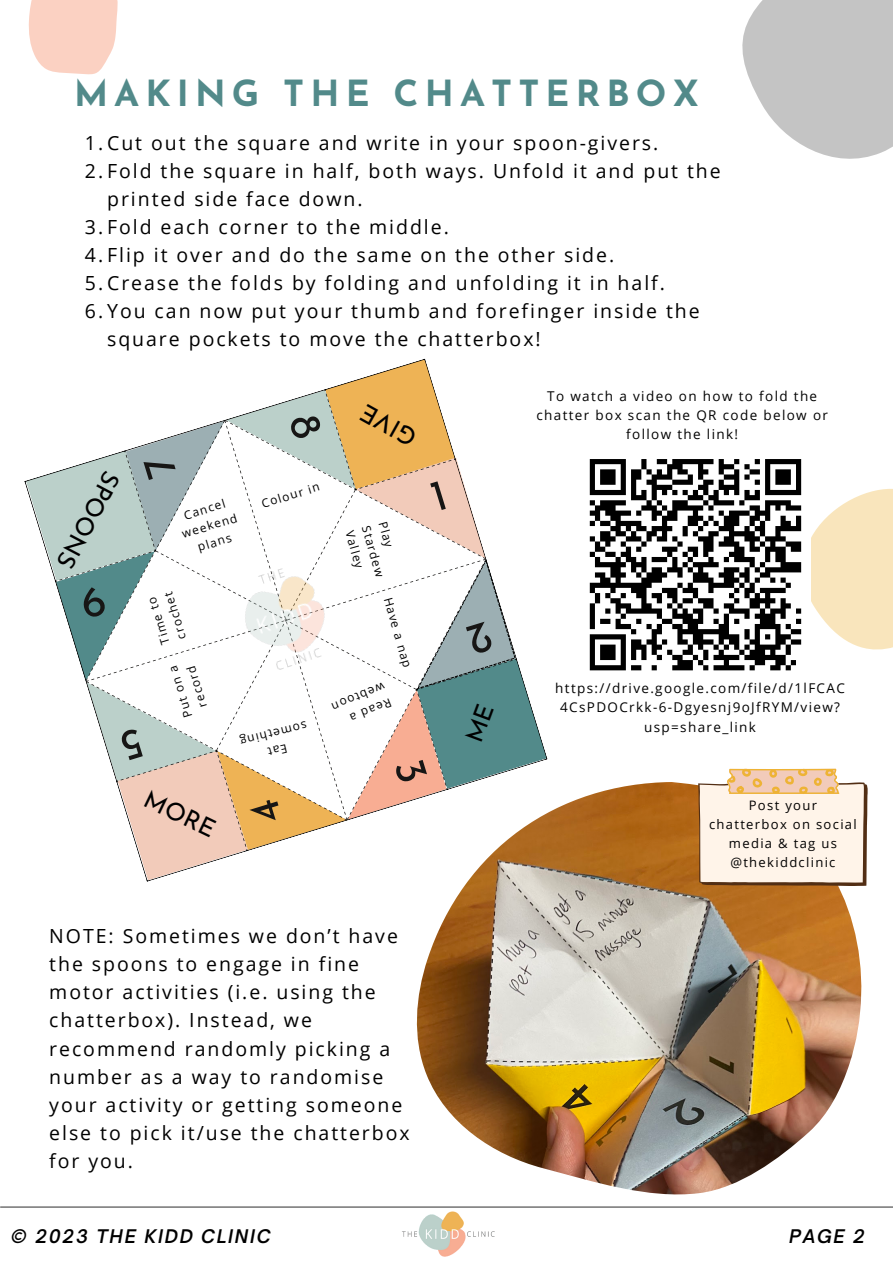
<style>
.page{position:relative;width:893px;height:1264px;background:#fff}
.page>*{position:absolute;margin:0;border:0;box-sizing:border-box;transform-origin:0 0}
.t1{font:700 36px "Josefin Sans";letter-spacing:.17em;color:#528a8a}
.t2{font:24.6px "Josefin Sans";color:#000}
.t3{font:19.5px/28px "Open Sans";letter-spacing:.1em;color:#000}
.t4{font:italic 600 18px "Open Sauce One";letter-spacing:.1em;color:#000}
.t5{font:13.5px/19px "Open Sans";letter-spacing:.1em;color:#000;text-align:center}
.t6{font:13.05px/18.9px "Open Sans";letter-spacing:.1em;color:#000;text-align:center}
.t7{font:11.85px/17.1px "Open Sans";color:#000;text-align:center}
</style>
<div class="page">
<svg style="left:28px;top:0;width:90px;height:75px;background:#fbd7ca"></svg>
<svg style="left:742px;top:0;width:150px;height:159px"></svg>
<img style="left:417px;top:782px;width:444px;height:413px">
<svg style="left:698px;top:768px;width:169px;height:118px;background:#f3e2d0"></svg>
<hr style="left:1px;top:1206px;width:891px;height:1px;background:#444">
<img style="left:402px;top:1211px;width:93px;height:46px">
<svg style="left:811px;top:488px;width:81px;height:162px"></svg>
<svg style="left:589px;top:459px;width:213px;height:212px"></svg>
<svg style="left:24px;top:358px;width:523px;height:524px"></svg>
<p class="t1" style="left:74px;top:79px;width:626px">MAKING THE CHATTERBOX</p>
<p class="t3" style="left:85px;top:128px;width:575px">1.Cut out the square and write in your spoon-givers.</p>
<p class="t3" style="left:107px;top:156px;width:615px;text-indent:-22px">2.Fold the square in half, both ways. Unfold it and put the printed side face down.</p>
<p class="t3" style="left:85px;top:212px;width:365px">3.Fold each corner to the middle.</p>
<p class="t3" style="left:85px;top:240px;width:531px">4.Flip it over and do the same on the other side.</p>
<p class="t3" style="left:85px;top:268px;width:581px">5.Crease the folds by folding and unfolding it in half.</p>
<p class="t3" style="left:107px;top:297px;width:594px;text-indent:-22px">6.You can now put your thumb and forefinger inside the square pockets to move the chatterbox!</p>
<p class="t5" style="left:536px;top:386px;width:293px">To watch a video on how to fold the chatter box scan the QR code below or follow the link!</p>
<p class="t2" style="left:122px;top:477px;width:108px;rotate:118deg">SPO NS</p>
<p class="t7" style="left:175px;top:509px;width:59px;rotate:-17deg">Cancel weekend plans</p>
<p class="t7" style="left:157px;top:646px;width:50px;text-align:left;rotate:-107deg">Tmi eto crochet</p>
<p class="t7" style="left:180px;top:720px;width:56px;rotate:-107deg">Put on a record</p>
<p class="t7" style="left:259px;top:495px;width:61px;rotate:-17deg">Colour in</p>
<p class="t7" style="left:313px;top:750px;width:70px;rotate:166deg">E t<br>os m e ht ni g</p>
<p class="t7" style="left:391px;top:519px;width:54px;text-align:left;rotate:74deg">Play<br>Stardew<br>Valley</p>
<p class="t7" style="left:396px;top:595px;width:74px;rotate:74deg">Have a nap</p>
<p class="t7" style="left:394px;top:710px;width:58px;rotate:158deg">d<br>webto n</p>
<p class="t7" style="left:394px;top:710px;width:45px;rotate:158deg">Rea a</p>
<p class="t2" style="left:150px;top:788px;width:78px;rotate:26deg">MORE</p>
<p class="t3" style="left:49px;top:921px;width:362px">NOTE: Sometimes we don’t have the spoons to engage in fine motor activities (i.e. using the chatterbox). Instead, we recommend randomly picking a number as a way to randomise your activity or getting someone else to pick it/use the chatterbox for you.</p>
<p class="t5" style="left:555px;top:678px;width:291px">https://drive.google.com/file/d/1lFCAC<br>4CsPDOCrkk-6-Dgyesnj9oJfRYM/view? usp=share_link</p>
<p class="t6" style="left:709px;top:795px;width:149px">Post your chatterbox on social media &amp; tag us @thekiddclinic</p>
<p class="t4" style="left:11px;top:1224px;width:261px">© 2023 THE KIDD CLINIC</p>
<p class="t4" style="left:789px;top:1224px;width:77px">PAGE 2</p>
</div>
